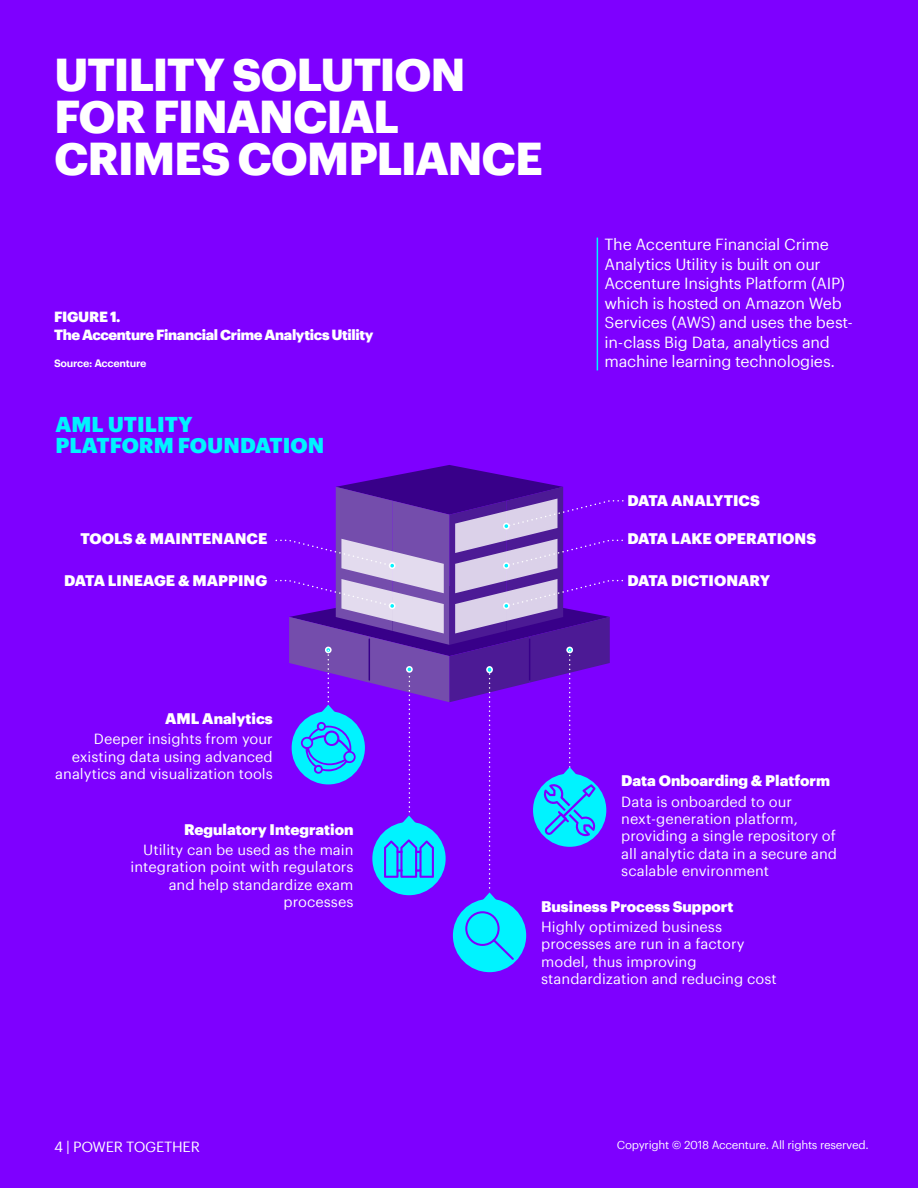
<style>
.page{position:relative;width:918px;height:1188px;background:#7e00ff}
.page>*{position:absolute;margin:0;border:0;box-sizing:border-box;transform-origin:0 0}
.t1{font:700 45px/42px "Graphik";letter-spacing:-.025em;color:#fff}
.t2{font:900 21px/21px "Graphik";color:#00f3ff}
.t3{font:15.75px/19.5px "Graphik";letter-spacing:-.015em;color:#fff}
.t4{font:900 15px "Graphik";color:#fff}
.t5{font:14.4px/17.2px "Graphik";color:#fff}
.t6{font:900 14.4px/18px "Graphik";letter-spacing:-.025em;color:#fff}
.t7{font:14.4px "Graphik";letter-spacing:-.02em;color:#fff}
.t8{font:11.4px "Graphik";letter-spacing:-.025em;color:#fff}
.t9{font:600 10.5px "Graphik";letter-spacing:-.025em;color:#fff}
</style>
<div class="page">
<hr style="left:597px;top:238px;width:1px;height:132px;background:#00f3ff">
<div style="left:453px;top:899px;width:73px;height:73px;background:#00f3ff;border-radius:50%"></div>
<svg style="left:465px;top:911px;width:49px;height:49px"></svg>
<svg style="left:275px;top:465px;width:349px;height:438px"></svg>
<h1 class="t1" style="left:54px;top:50px;width:490px">UTILITY SOLUTION<br>FOR FINANCIAL<br>CRIMES COMPLIANCE</h1>
<p class="t6" style="left:54px;top:307px;width:321px">FIGURE 1.<br>The Accenture Financial Crime Analytics Utility</p>
<p class="t9" style="left:54px;top:356px;width:94px">Source: Accenture</p>
<h2 class="t2" style="left:56px;top:412px;width:270px">AML UTILITY<br>PLATFORM FOUNDATION</h2>
<p class="t4" style="left:80px;top:527px;width:188px">TOOLS &amp; MAINTENANCE</p>
<p class="t4" style="left:64px;top:569px;width:205px">DATA LINEAGE &amp; MAPPING</p>
<p class="t3" style="left:604px;top:234px;width:250px">The Accenture Financial Crime<br>Analytics Utility is built on our<br>Accenture Insights Platform (AIP) which is hosted on Amazon Web<br>Services (AWS) and uses the best&shy;in-class Big Data, analytics and machine learning technologies.</p>
<p class="t4" style="left:627px;top:489px;width:134px">DATA ANALYTICS</p>
<p class="t4" style="left:627px;top:527px;width:190px">DATA LAKE OPERATIONS</p>
<p class="t4" style="left:627px;top:569px;width:144px">DATA DICTIONARY</p>
<p class="t4" style="left:165px;top:707px;width:109px">AML Analytics</p>
<p class="t5" style="left:55px;top:729px;width:219px;text-align:right">Deeper insights from your existing data using advanced analytics and visualization tools</p>
<p class="t4" style="left:184px;top:818px;width:171px">Regulatory Integration</p>
<p class="t5" style="left:131px;top:840px;width:224px;text-align:right">Utility can be used as the main integration point with regulators and help standardize exam processes</p>
<p class="t4" style="left:621px;top:769px;width:210px">Data Onboarding &amp; Platform</p>
<p class="t5" style="left:621px;top:792px;width:217px">Data is onboarded to our next-generation platform, providing a single repository of all analytic data in a secure and scalable environment</p>
<p class="t4" style="left:541px;top:895px;width:194px">Business Process Support</p>
<p class="t5" style="left:541px;top:917px;width:237px">Highly optimized business processes are run in a factory model, thus improving standardization and reducing cost</p>
<p class="t7" style="left:54px;top:1136px;width:147px">4 | POWER TOGETHER</p>
<p class="t8" style="left:617px;top:1137px;width:253px">Copyright © 2018 Accenture. All rights reserved.</p>
</div>
